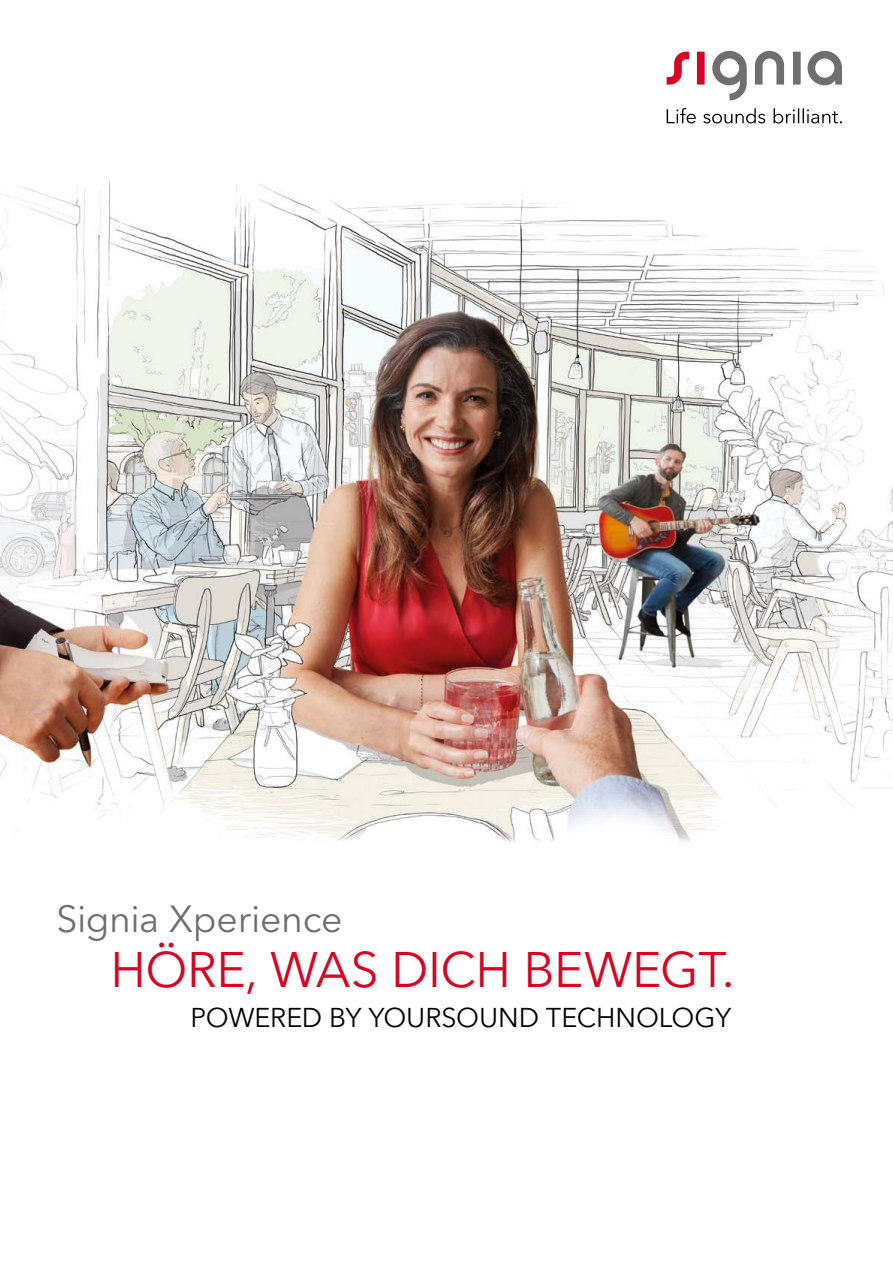
<style>
.page{position:relative;width:893px;height:1263px;background:#fff}
.page>*{position:absolute;margin:0;border:0;box-sizing:border-box;transform-origin:0 0}
.t1{font:49.5px "Avenir Next W1 G";letter-spacing:-.01em;color:#d60524}
.t2{font:37.5px "Avenir Next W1 G";letter-spacing:-.01em;color:#6f6f6e}
.t3{font:27px "Avenir Next W1 G";letter-spacing:-.005em;color:#000}
</style>
<div class="page">
<svg style="left:712px;top:51px;width:130px;height:49px"></svg>
<svg style="left:667px;top:52px;width:38px;height:33px"></svg>
<svg style="left:667px;top:108px;width:175px;height:15px"></svg>
<img style="left:0;top:180px;width:893px;height:663px">
<h2 class="t2" style="left:56px;top:896px;width:288px">Signia Xperience</h2>
<h1 class="t1" style="left:110px;top:940px;width:626px">HÖRE, WAS DICH BEWEGT.</h1>
<p class="t3" style="left:190px;top:1002px;width:542px">POWERED BY YOURSOUND TECHNOLOGY</p>
</div>
